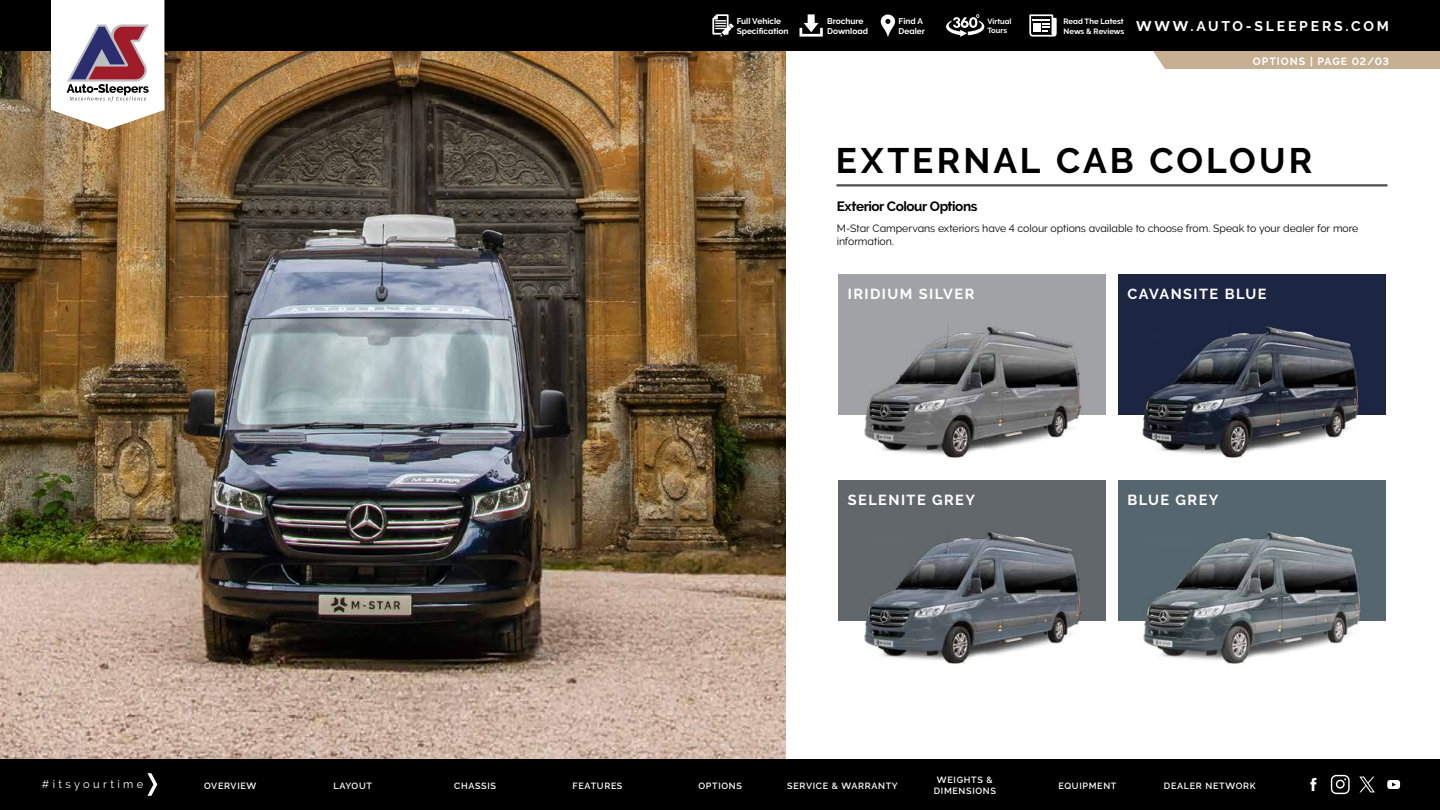
<style>
.page{position:relative;width:1440px;height:810px;background:#fff}
.page>*{position:absolute;margin:0;border:0;box-sizing:border-box;transform-origin:0 0}
.t1{font:700 35.33px "Raleway";letter-spacing:.085em;color:#000}
.t2{font:700 14.55px "Raleway";letter-spacing:.1em;color:#fff}
.t3{font:700 14.02px "Raleway";letter-spacing:.2em;color:#fff}
.t4{font:700 13.5px "Raleway";letter-spacing:-.035em;color:#000}
.t5{font:11.1px "Raleway";letter-spacing:.3em;color:#fff}
.t6{font:10.5px/12.6px "Raleway";letter-spacing:-.005em;color:#000}
.t7{font:700 10.5px "Raleway";letter-spacing:.1em;color:#fff}
.t8{font:600 9px/10.8px "Raleway";letter-spacing:.075em;color:#fff;text-align:center}
.t9{font:700 8.25px/10px "Raleway";color:#fff}
.t10{font:700 7.73px/9.2px "Raleway";letter-spacing:-.01em;color:#fff}
.t11{font:700 7.5px/9px "Raleway";color:#fff}
</style>
<div class="page">
<div style="left:1153px;top:51px;width:287px;height:18px;background:#c6b094"></div>
<img style="left:0;top:51px;width:786px;height:708px">
<hr style="left:836px;top:184px;width:551px;height:2px;background:#4d4d4f">
<div style="left:839px;top:275px;width:267px;height:140px;background:#a0a2a6"></div>
<div style="left:839px;top:480px;width:267px;height:141px;background:#61676b"></div>
<div style="left:1118px;top:480px;width:268px;height:141px;background:#55666e"></div>
<div style="left:1118px;top:275px;width:268px;height:140px;background:#1c2541"></div>
<img style="left:864px;top:324px;width:218px;height:134px">
<img style="left:864px;top:532px;width:218px;height:132px">
<img style="left:1143px;top:532px;width:218px;height:132px">
<img style="left:1142px;top:325px;width:217px;height:133px">
<div style="left:0;top:0;width:1440px;height:51px;background:#000"></div>
<svg style="left:712px;top:14px;width:21px;height:23px"></svg>
<svg style="left:881px;top:14px;width:14px;height:23px"></svg>
<svg style="left:800px;top:14px;width:23px;height:23px"></svg>
<svg style="left:946px;top:14px;width:38px;height:23px"></svg>
<svg style="left:51px;top:0;width:113px;height:130px"></svg>
<svg style="left:1029px;top:14px;width:28px;height:23px"></svg>
<div style="left:1033px;top:23px;width:7px;height:8px;background:#fff"></div>
<div style="left:0;top:759px;width:1440px;height:51px;background:#000"></div>
<svg style="left:147px;top:773px;width:10px;height:23px"></svg>
<svg style="left:1310px;top:778px;width:6px;height:13px"></svg>
<svg style="left:1387px;top:780px;width:13px;height:9px"></svg>
<svg style="left:1328px;top:772px;width:25px;height:25px"></svg>
<svg style="left:1331px;top:775px;width:19px;height:19px"></svg>
<svg style="left:1359px;top:777px;width:16px;height:15px"></svg>
<p class="t9" style="left:737px;top:17px;width:53px">Full Vehicle<br>Specification</p>
<p class="t9" style="left:899px;top:17px;width:28px">Find A<br>Dealer</p>
<p class="t9" style="left:827px;top:17px;width:42px">Brochure<br>Download</p>
<p class="t11" style="left:987px;top:17px;width:26px">Virtual<br>Tours</p>
<p class="t10" style="left:1064px;top:17px;width:62px">Read The Latest<br>News &amp; Reviews</p>
<h3 class="t3" style="left:1136px;top:18px;width:254px">WWW.AUTO-SLEEPERS.COM</h3>
<p class="t7" style="left:1253px;top:55px;width:138px">OPTIONS | PAGE 02/03</p>
<h1 class="t1" style="left:836px;top:140px;width:478px">EXTERNAL CAB COLOUR</h1>
<p class="t4" style="left:837px;top:198px;width:142px">Exterior Colour Options</p>
<p class="t6" style="left:837px;top:222px;width:523px">M-Star Campervans exteriors have 4 colour options available to choose from. Speak to your dealer for more information.</p>
<h2 class="t2" style="left:848px;top:286px;width:128px">IRIDIUM SILVER</h2>
<h2 class="t2" style="left:1127px;top:286px;width:141px">CAVANSITE BLUE</h2>
<h2 class="t2" style="left:848px;top:492px;width:129px">SELENITE GREY</h2>
<h2 class="t2" style="left:1127px;top:492px;width:92px">BLUE GREY</h2>
<p class="t5" style="left:42px;top:778px;width:103px">#itsyourtime</p>
<p class="t8" style="left:204px;top:780px;width:54px">OVERVIEW</p>
<p class="t8" style="left:334px;top:780px;width:40px">LAYOUT</p>
<p class="t8" style="left:454px;top:780px;width:43px">CHASSIS</p>
<p class="t8" style="left:573px;top:780px;width:51px">FEATURES</p>
<p class="t8" style="left:698px;top:780px;width:45px">OPTIONS</p>
<p class="t8" style="left:787px;top:780px;width:112px">SERVICE &amp; WARRANTY</p>
<p class="t8" style="left:934px;top:775px;width:64px">WEIGHTS &amp;<br>DIMENSIONS</p>
<p class="t8" style="left:1059px;top:780px;width:59px">EQUIPMENT</p>
<p class="t8" style="left:1164px;top:780px;width:93px">DEALER NETWORK</p>
</div>
